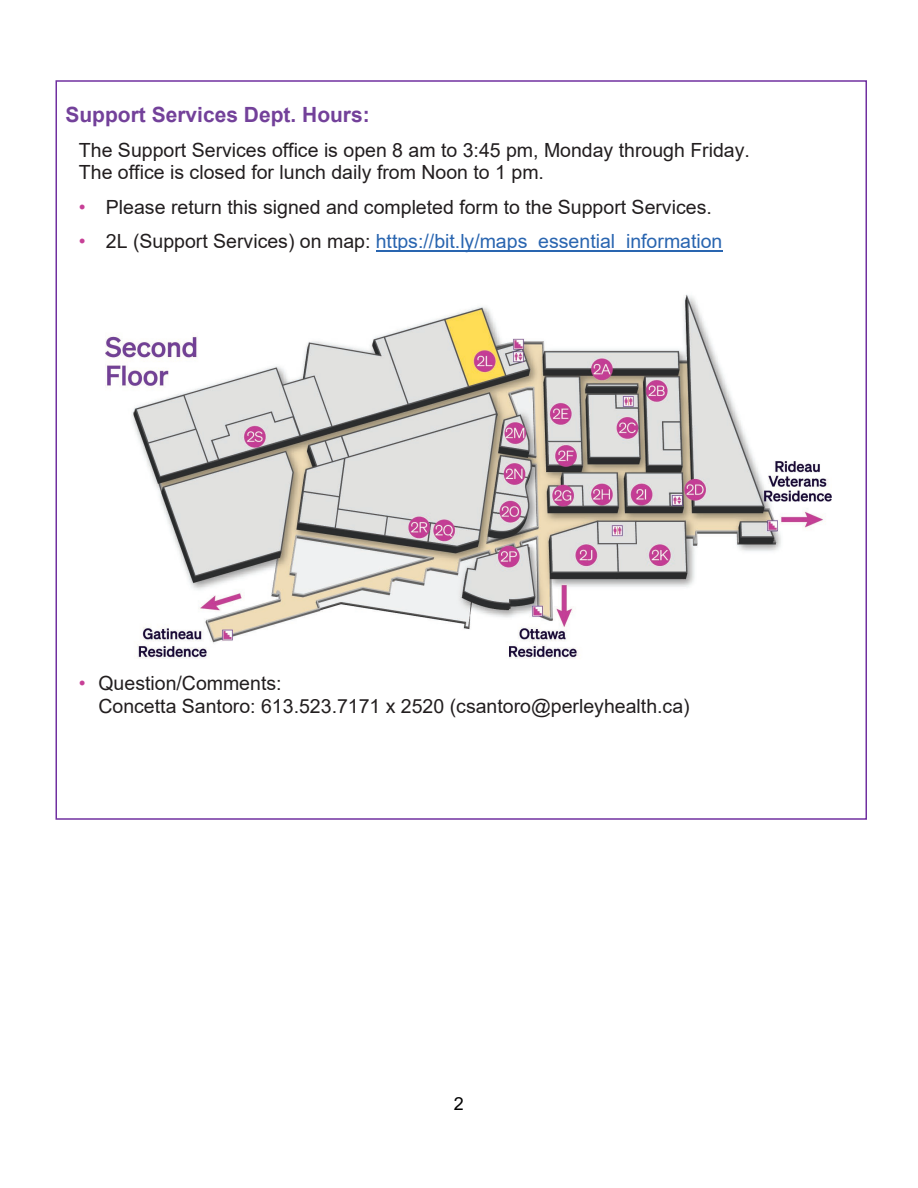
<style>
.page{position:relative;width:918px;height:1188px;background:#fff}
.page>*{position:absolute;margin:0;border:0;box-sizing:border-box;transform-origin:0 0}
.t1{font:700 21px "Arial";color:#73419a}
.t2{font:19.5px/22.4px "Arial";color:#221e1f}
.t3{font:19.5px "Arial";color:#2965b0}
.t4{font:18px "Arial";color:#000}
.s1{color:#c74097}
.s2{color:#221e1f}
</style>
<div class="page">
<div style="left:56px;top:80px;width:811px;height:740px;background:#fff;border:2px solid #7030a0"></div>
<hr style="left:376px;top:250px;width:346px;height:2px;background:#2965b0">
<img style="left:106px;top:294px;width:726px;height:365px">
<p class="t1" style="left:65px;top:100px;width:306px">Support Services Dept. Hours:</p>
<p class="t2" style="left:79px;top:139px;width:673px">The Support Services office is open 8 am to 3:45 pm, Monday through Friday.<br>The office is closed for lunch daily from Noon to 1 pm.</p>
<p class="t2" style="left:79px;top:196px;width:635px"><span class="s1">•</span> Please return this signed and completed form to the Support Services.</p>
<p class="t3" style="left:79px;top:228px;width:645px"><span class="s1">•</span> <span class="s2">2L (Support Services) on map:</span> https://bit.ly/maps_essential_information</p>
<p class="t2" style="left:98px;top:672px;width:593px;text-indent:-20px"><span class="s1">•</span> Question/Comments:<br>Concetta Santoro: 613.523.7171 x 2520 (csantoro@perleyhealth.ca)</p>
<p class="t4" style="left:454px;top:1091px;width:12px">2</p>
</div>
